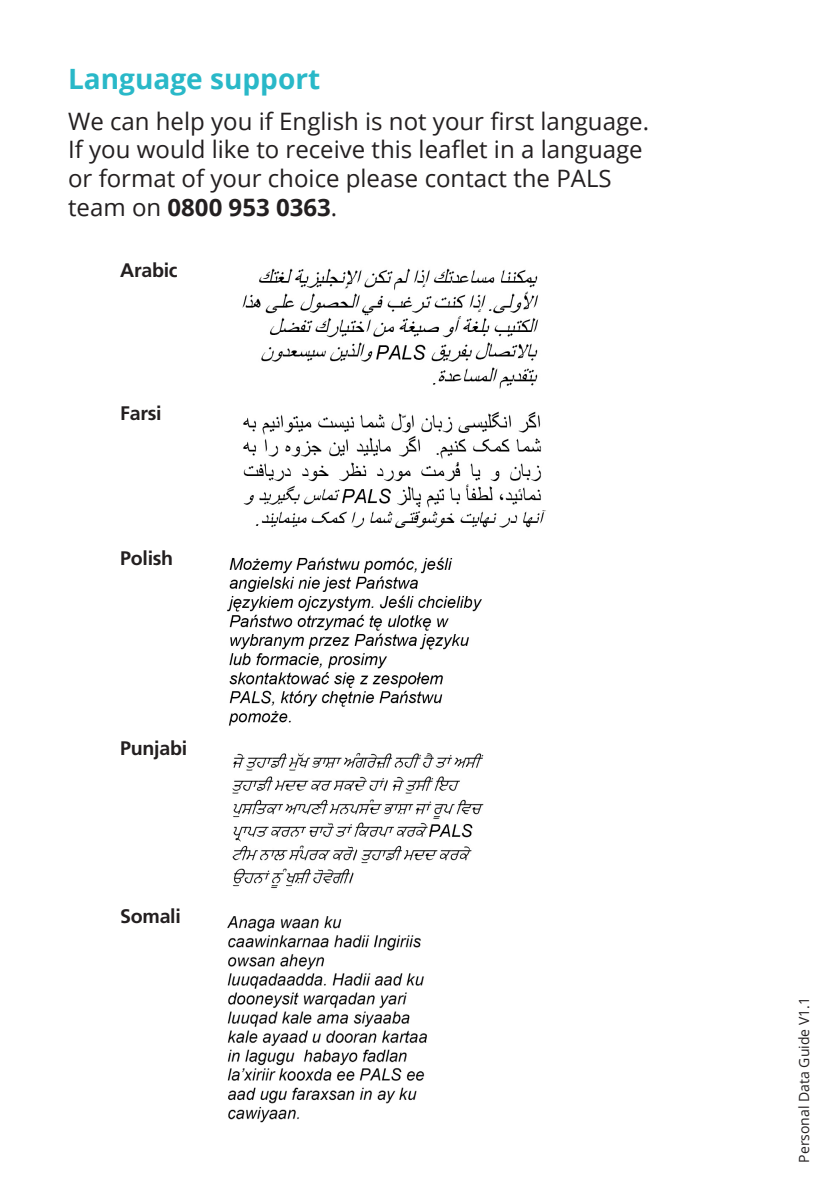
<style>
.page{position:relative;width:840px;height:1191px;background:#fff}
.page>*{position:absolute;margin:0;border:0;box-sizing:border-box;transform-origin:0 0}
.t1{font:700 28px "Open Sans";color:#29b8c8}
.t2{font:24px/28.8px "Open Sans";color:#231f20}
.t3{font:300 21.6px "Frutiger LT Std";letter-spacing:-.015em;color:#231f20}
.t4{font:700 19.6px "Frutiger LT Std";letter-spacing:-.015em;color:#231f20}
.t5{font:14px "Open Sans";color:#231f20}
.s1{font-weight:700}
</style>
<div class="page">
<img style="left:242px;top:268px;width:297px;height:121px">
<img style="left:243px;top:411px;width:303px;height:117px">
<img style="left:227px;top:557px;width:255px;height:169px">
<img style="left:232px;top:753px;width:252px;height:136px">
<img style="left:227px;top:916px;width:200px;height:207px">
<h2 class="t1" style="left:68px;top:60px;width:253px">Language support</h2>
<h2 class="t2" style="left:68px;top:106px;width:582px">We can help you if English is not your first language.<br>If you would like to receive this leaflet in a language or format of your choice please contact the PALS team on <span class="s1">0800 953 0363</span>.</h2>
<p class="t3" style="left:120px;top:128px;width:374px">We can help you if English is not your first</p>
<p class="t4" style="left:120px;top:258px;width:59px">Arabic</p>
<p class="t4" style="left:120px;top:402px;width:43px">Farsi</p>
<p class="t4" style="left:120px;top:546px;width:54px">Polish</p>
<p class="t4" style="left:120px;top:736px;width:68px">Punjabi</p>
<p class="t4" style="left:120px;top:905px;width:62px">Somali</p>
<h2 class="t5" style="left:794px;top:1162px;width:167px;rotate:-90deg">Personal Data Guide V1.1</h2>
</div>
